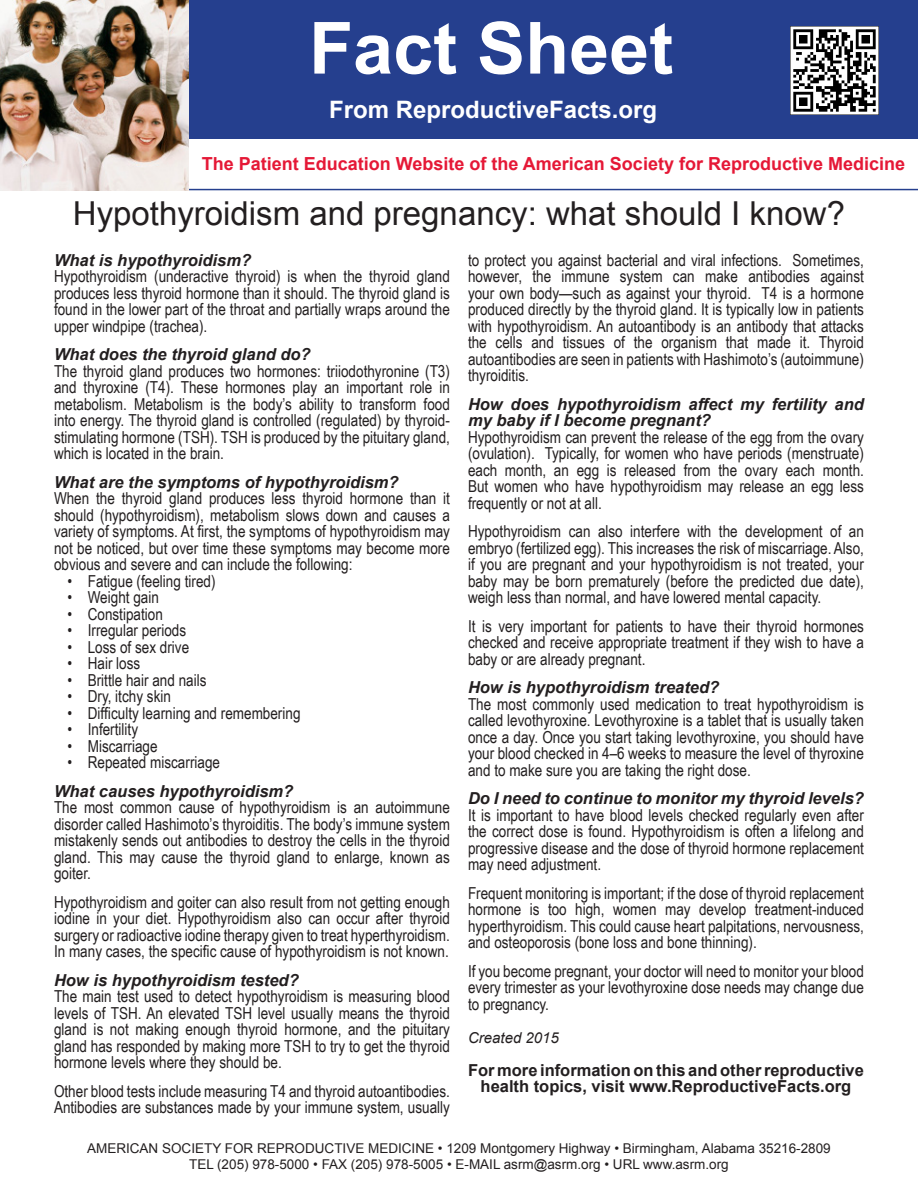
<style>
.page{position:relative;width:918px;height:1188px;background:#fff}
.page>*{position:absolute;margin:0;border:0;box-sizing:border-box;transform-origin:0 0}
.t1{font:700 72px "Arial";color:#fff}
.t2{font:33px "Arial";color:#231f20}
.t3{font:700 24px "Arial";color:#fff}
.t4{font:700 18px "Arial";color:#e51836}
.t5{font:16.5px/16.5px "Arial Narrow";color:#231f20;text-align:justify}
.t6{font:italic 700 16.5px/16.5px "Arial";color:#231f20}
.t7{font:700 16.5px/16.5px "Arial";color:#231f20;text-align:center}
.t8{font:italic 15px "Arial";color:#231f20}
.t9{font:13.5px "Arial";color:#231f20}
</style>
<div class="page">
<div style="left:189px;top:0;width:729px;height:139px;background:#253f8e"></div>
<hr style="left:0;top:189px;width:918px;height:1px;background:#253f8e">
<img style="left:0;top:0;width:189px;height:191px">
<img style="left:791px;top:26px;width:88px;height:88px">
<p class="t1" style="left:309px;top:0;width:366px">Fact Sheet</p>
<p class="t3" style="left:329px;top:93px;width:330px">From ReproductiveFacts.org</p>
<p class="t4" style="left:202px;top:152px;width:705px">The Patient Education Website of the American Society for Reproductive Medicine</p>
<p class="t2" style="left:73px;top:192px;width:774px">Hypothyroidism and pregnancy: what should I know?</p>
<p class="t6" style="left:54px;top:252px;width:199px">What is hypothyroidism?</p>
<p class="t5" style="left:54px;top:268px;width:397px">Hypothyroidism (underactive thyroid) is when the thyroid gland produces less thyroid hormone than it should. The thyroid gland is found in the lower part of the throat and partially wraps around the upper windpipe (trachea).</p>
<p class="t6" style="left:54px;top:347px;width:258px">What does the thyroid gland do?</p>
<p class="t5" style="left:54px;top:362px;width:398px">The thyroid gland produces two hormones: triiodothyronine (T3) and thyroxine (T4). These hormones play an important role in metabolism. Metabolism is the body’s ability to transform food into energy. The thyroid gland is controlled (regulated) by thyroid&shy;stimulating hormone (TSH). TSH is produced by the pituitary gland, which is located in the brain.</p>
<p class="t6" style="left:54px;top:474px;width:346px">What are the symptoms of hypothyroidism?</p>
<p class="t5" style="left:54px;top:490px;width:397px">When the thyroid gland produces less thyroid hormone than it should (hypothyroidism), metabolism slows down and causes a variety of symptoms. At first, the symptoms of hypothyroidism may not be noticed, but over time these symptoms may become more obvious and severe and can include the following:</p>
<p class="t5" style="left:68px;top:572px;width:150px">• Fatigue (feeling tired)</p>
<p class="t5" style="left:68px;top:589px;width:93px">• Weight gain</p>
<p class="t5" style="left:68px;top:605px;width:97px">• Constipation</p>
<p class="t5" style="left:68px;top:622px;width:120px">• Irregular periods</p>
<p class="t5" style="left:68px;top:638px;width:123px">• Loss of sex drive</p>
<p class="t5" style="left:68px;top:655px;width:74px">• Hair loss</p>
<p class="t5" style="left:68px;top:671px;width:141px">• Brittle hair and nails</p>
<p class="t5" style="left:68px;top:688px;width:105px">• Dry, itchy skin</p>
<p class="t5" style="left:68px;top:704px;width:235px">• Difficulty learning and remembering</p>
<p class="t5" style="left:68px;top:721px;width:72px">• Infertility</p>
<p class="t5" style="left:68px;top:737px;width:92px">• Miscarriage</p>
<p class="t5" style="left:68px;top:754px;width:154px">• Repeated miscarriage</p>
<p class="t6" style="left:54px;top:783px;width:241px">What causes hypothyroidism?</p>
<p class="t5" style="left:54px;top:799px;width:398px">The most common cause of hypothyroidism is an autoimmune disorder called Hashimoto’s thyroiditis. The body’s immune system mistakenly sends out antibodies to destroy the cells in the thyroid gland. This may cause the thyroid gland to enlarge, known as goiter.</p>
<p class="t5" style="left:54px;top:893px;width:398px">Hypothyroidism and goiter can also result from not getting enough iodine in your diet. Hypothyroidism also can occur after thyroid surgery or radioactive iodine therapy given to treat hyperthyroidism.<br>In many cases, the specific cause of hypothyroidism is not known.</p>
<p class="t6" style="left:54px;top:972px;width:246px">How is hypothyroidism tested?</p>
<p class="t5" style="left:54px;top:988px;width:397px">The main test used to detect hypothyroidism is measuring blood levels of TSH. An elevated TSH level usually means the thyroid gland is not making enough thyroid hormone, and the pituitary gland has responded by making more TSH to try to get the thyroid hormone levels where they should be.</p>
<p class="t5" style="left:54px;top:1082px;width:397px">Other blood tests include measuring T4 and thyroid autoantibodies.<br>Antibodies are substances made by your immune system, usually</p>
<p class="t5" style="left:468px;top:251px;width:398px">to protect you against bacterial and viral infections. Sometimes, however, the immune system can make antibodies against your own body—such as against your thyroid. T4 is a hormone produced directly by the thyroid gland. It is typically low in patients with hypothyroidism. An autoantibody is an antibody that attacks the cells and tissues of the organism that made it. Thyroid autoantibodies are seen in patients with Hashimoto’s (autoimmune) thyroiditis.</p>
<p class="t6" style="left:468px;top:396px;width:397px">How does hypothyroidism affect my fertility and my baby if I become pregnant?</p>
<p class="t5" style="left:468px;top:428px;width:398px">Hypothyroidism can prevent the release of the egg from the ovary (ovulation). Typically, for women who have periods (menstruate) each month, an egg is released from the ovary each month.<br>But women who have hypothyroidism may release an egg less frequently or not at all.</p>
<p class="t5" style="left:468px;top:523px;width:397px">Hypothyroidism can also interfere with the development of an embryo (fertilized egg). This increases the risk of miscarriage. Also, if you are pregnant and your hypothyroidism is not treated, your baby may be born prematurely (before the predicted due date), weigh less than normal, and have lowered mental capacity.</p>
<p class="t5" style="left:468px;top:617px;width:397px">It is very important for patients to have their thyroid hormones checked and receive appropriate treatment if they wish to have a baby or are already pregnant.</p>
<p class="t6" style="left:468px;top:680px;width:253px">How is hypothyroidism treated?</p>
<p class="t5" style="left:468px;top:695px;width:397px">The most commonly used medication to treat hypothyroidism is called levothyroxine. Levothyroxine is a tablet that is usually taken once a day. Once you start taking levothyroxine, you should have your blood checked in 4–6 weeks to measure the level of thyroxine and to make sure you are taking the right dose.</p>
<p class="t6" style="left:468px;top:791px;width:397px">Do I need to continue to monitor my thyroid levels?</p>
<p class="t5" style="left:468px;top:806px;width:397px">It is important to have blood levels checked regularly even after the correct dose is found. Hypothyroidism is often a lifelong and progressive disease and the dose of thyroid hormone replacement may need adjustment.</p>
<p class="t5" style="left:468px;top:884px;width:397px">Frequent monitoring is important; if the dose of thyroid replacement hormone is too high, women may develop treatment-induced hyperthyroidism. This could cause heart palpitations, nervousness, and osteoporosis (bone loss and bone thinning).</p>
<p class="t5" style="left:468px;top:962px;width:397px">If you become pregnant, your doctor will need to monitor your blood every trimester as your levothyroxine dose needs may change due to pregnancy.</p>
<p class="t8" style="left:468px;top:1028px;width:92px">Created 2015</p>
<p class="t7" style="left:468px;top:1062px;width:397px">For more information on this and other reproductive health topics, visit www.ReproductiveFacts.org</p>
<p class="t9" style="left:87px;top:1139px;width:745px">AMERICAN SOCIETY FOR REPRODUCTIVE MEDICINE • 1209 Montgomery Highway • Birmingham, Alabama 35216-2809</p>
<p class="t9" style="left:189px;top:1156px;width:541px">TEL (205) 978-5000 • FAX (205) 978-5005 • E-MAIL asrm@asrm.org • URL www.asrm.org</p>
</div>
